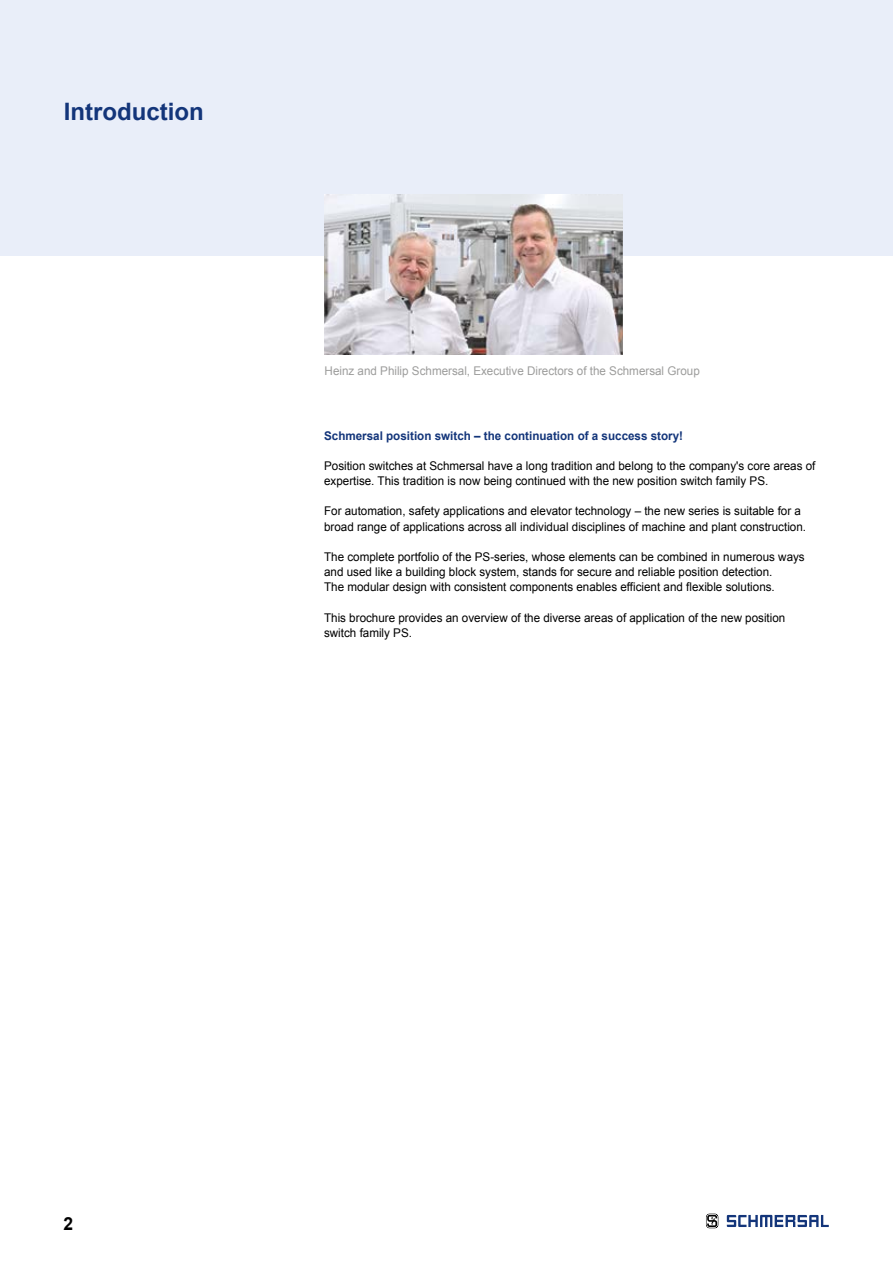
<style>
.page{position:relative;width:893px;height:1263px;background:#fff}
.page>*{position:absolute;margin:0;border:0;box-sizing:border-box;transform-origin:0 0}
.t1{font:700 24px "Arial";color:#13357a}
.t2{font:700 18px "Arial";color:#000}
.t3{font:12px/15.1px "Arial";color:#000}
.t4{font:12px "Arial";color:#9d9d9c}
.t5{font:700 12px "Arial";color:#13357a}
</style>
<div class="page">
<svg style="left:706px;top:1213px;width:12px;height:15px"></svg>
<svg style="left:727px;top:1215px;width:102px;height:12px"></svg>
<div style="left:0;top:0;width:893px;height:255px;background:#e9eef9"></div>
<img style="left:325px;top:195px;width:298px;height:160px">
<h1 class="t1" style="left:64px;top:96px;width:141px">Introduction</h1>
<p class="t4" style="left:325px;top:363px;width:377px">Heinz and Philip Schmersal, Executive Directors of the Schmersal Group</p>
<p class="t5" style="left:324px;top:427px;width:361px">Schmersal position switch – the continuation of a success story!</p>
<p class="t3" style="left:324px;top:458px;width:493px">Position switches at Schmersal have a long tradition and belong to the company's core areas of expertise. This tradition is now being continued with the new position switch family PS.</p>
<p class="t3" style="left:324px;top:504px;width:483px">For automation, safety applications and elevator technology – the new series is suitable for a broad range of applications across all individual disciplines of machine and plant construction.</p>
<p class="t3" style="left:324px;top:549px;width:482px">The complete portfolio of the PS-series, whose elements can be combined in numerous ways and used like a building block system, stands for secure and reliable position detection.<br>The modular design with consistent components enables efficient and flexible solutions.</p>
<p class="t3" style="left:324px;top:610px;width:463px">This brochure provides an overview of the diverse areas of application of the new position switch family PS.</p>
<h2 class="t2" style="left:63px;top:1211px;width:11px">2</h2>
</div>
